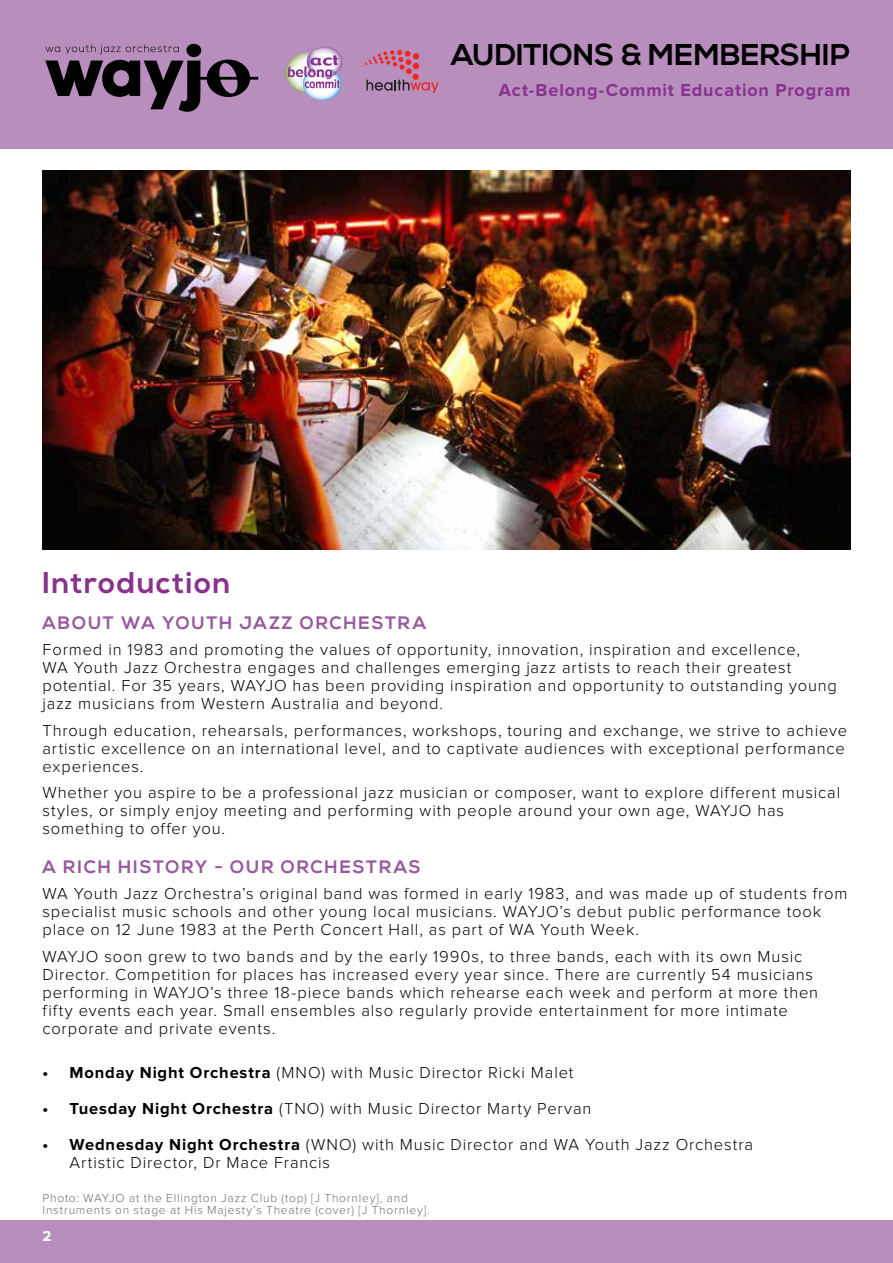
<style>
.page{position:relative;width:893px;height:1263px;background:#fff}
.page>*{position:absolute;margin:0;border:0;box-sizing:border-box;transform-origin:0 0}
.t1{font:700 30px "Nexa";letter-spacing:.005em;color:#000}
.t2{font:700 30px "Nexa";letter-spacing:.05em;color:#88328d}
.t3{font:700 18px "Nexa";letter-spacing:.1em;color:#98599e}
.t4{font:700 18px "Proxima Nova";letter-spacing:.045em;color:#88328d}
.t5{font:300 16.5px/18px "Proxima Nova";letter-spacing:.05em;color:#000}
.t6{font:700 15px "Proxima Nova";color:#fff}
.t7{font:300 12px/12px "Proxima Nova";letter-spacing:.065em;color:#6d6e71}
.s1{font-weight:700}
</style>
<div class="page">
<div style="left:0;top:1220px;width:893px;height:43px;background:#b78ebc"></div>
<div style="left:0;top:0;width:893px;height:149px;background:#b78ebc"></div>
<svg style="left:45px;top:44px;width:213px;height:68px"></svg>
<img style="left:308px;top:95px;width:28px;height:5px">
<svg style="left:286px;top:46px;width:56px;height:49px"></svg>
<svg style="left:362px;top:50px;width:77px;height:43px"></svg>
<img style="left:43px;top:170px;width:807px;height:379px">
<h1 class="t2" style="left:43px;top:566px;width:189px">Introduction</h1>
<h1 class="t1" style="left:451px;top:37px;width:401px">AUDITIONS &amp; MEMBERSHIP</h1>
<p class="t4" style="left:499px;top:80px;width:353px">Act-Belong-Commit Education Program</p>
<p class="t3" style="left:43px;top:612px;width:385px">ABOUT WA YOUTH JAZZ ORCHESTRA</p>
<p class="t5" style="left:43px;top:641px;width:796px">Formed in 1983 and promoting the values of opportunity, innovation, inspiration and excellence,<br>WA Youth Jazz Orchestra engages and challenges emerging jazz artists to reach their greatest potential. For 35 years, WAYJO has been providing inspiration and opportunity to outstanding young jazz musicians from Western Australia and beyond.</p>
<p class="t5" style="left:43px;top:722px;width:806px">Through education, rehearsals, performances, workshops, touring and exchange, we strive to achieve artistic excellence on an international level, and to captivate audiences with exceptional performance experiences.</p>
<p class="t5" style="left:43px;top:784px;width:799px">Whether you aspire to be a professional jazz musician or composer, want to explore different musical styles, or simply enjoy meeting and performing with people around your own age, WAYJO has something to offer you.</p>
<p class="t3" style="left:43px;top:856px;width:380px">A RICH HISTORY - OUR ORCHESTRAS</p>
<p class="t5" style="left:43px;top:886px;width:806px">WA Youth Jazz Orchestra’s original band was formed in early 1983, and was made up of students from specialist music schools and other young local musicians. WAYJO’s debut public performance took place on 12 June 1983 at the Perth Concert Hall, as part of WA Youth Week.</p>
<p class="t5" style="left:43px;top:948px;width:777px">WAYJO soon grew to two bands and by the early 1990s, to three bands, each with its own Music Director. Competition for places has increased every year since. There are currently 54 musicians performing in WAYJO’s three 18-piece bands which rehearse each week and perform at more then fifty events each year. Small ensembles also regularly provide entertainment for more intimate corporate and private events.</p>
<p class="t5" style="left:43px;top:1065px;width:532px"><span class="s1">• Monday Night Orchestra</span> (MNO) with Music Director Ricki Malet</p>
<p class="t5" style="left:43px;top:1101px;width:550px"><span class="s1">• Tuesday Night Orchestra</span> (TNO) with Music Director Marty Pervan</p>
<p class="t5" style="left:70px;top:1137px;width:685px;text-indent:-27px"><span class="s1">• Wednesday Night Orchestra</span> (WNO) with Music Director and WA Youth Jazz Orchestra<br>Artistic Director, Dr Mace Francis</p>
<p class="t7" style="left:43px;top:1193px;width:389px">Photo: WAYJO at the Ellington Jazz Club (top) [J Thornley], and<br>Instruments on stage at His Majesty’s Theatre (cover) [J Thornley].</p>
<p class="t6" style="left:43px;top:1228px;width:10px">2</p>
</div>
